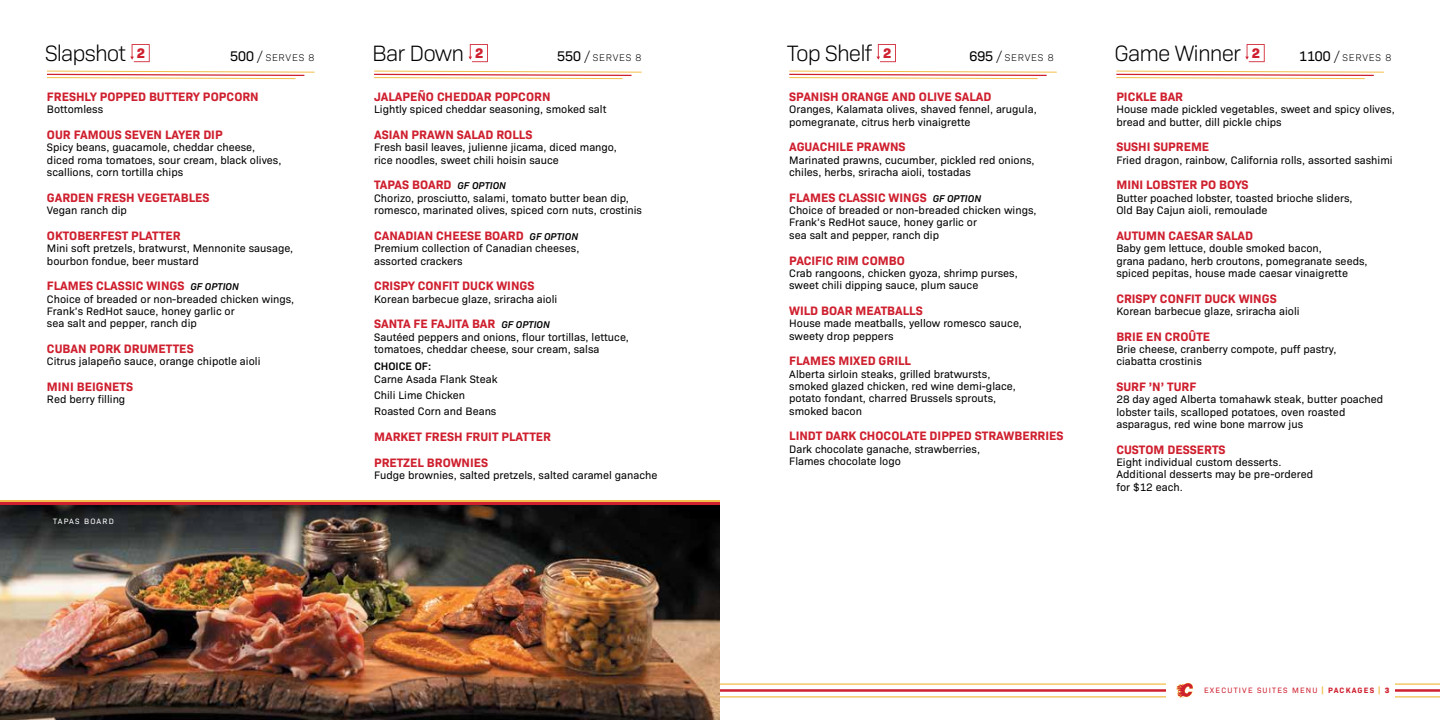
<style>
.page{position:relative;width:1440px;height:720px;background:#fff}
.page>*{position:absolute;margin:0;border:0;box-sizing:border-box;transform-origin:0 0}
.t1{font:300 22.5px "Bio Sans";letter-spacing:-.04em;color:#000}
.t2{font:700 12.38px/25.6px "Bio Sans";color:#cf202f}
.t3{font:11px/12.4px "Bio Sans";color:#000}
.t4{font:600 11px "Bio Sans";color:#000}
.t5{font:300 9.88px "Bio Sans";letter-spacing:.08em;color:#000}
.t6{font:7.88px "Bio Sans";letter-spacing:.15em;color:#cf202f}
.t7{font:7.88px "Bio Sans";letter-spacing:.15em;color:#fff}
.s1{font-weight:800;font-size:14px;color:#cf202f}
.s2{font-weight:400;font-size:14.12px}
.s3{font-size:14.12px}
.s4{font-weight:600;font-style:italic;font-size:10px;color:#000}
.s5{font-weight:800;color:#f3bd48}
.s6{font-weight:700}
.s7{font-weight:800}
</style>
<div class="page">
<hr style="left:720px;top:689px;width:720px;height:3px;background:#cf202f">
<hr style="left:720px;top:696px;width:720px;height:2px;background:#f3bd48">
<hr style="left:720px;top:683px;width:720px;height:2px;background:#f3bd48">
<div style="left:1167px;top:678px;width:228px;height:28px;background:#fff"></div>
<svg style="left:1176px;top:683px;width:17px;height:15px"></svg>
<img style="left:0;top:506px;width:720px;height:214px">
<svg style="left:130px;top:44px;width:20px;height:18px"></svg>
<svg style="left:468px;top:44px;width:20px;height:18px"></svg>
<svg style="left:877px;top:44px;width:19px;height:18px"></svg>
<svg style="left:1245px;top:44px;width:20px;height:18px"></svg>
<svg style="left:47px;top:70px;width:268px;height:9px"></svg>
<svg style="left:374px;top:70px;width:268px;height:9px"></svg>
<svg style="left:789px;top:70px;width:268px;height:9px"></svg>
<svg style="left:1116px;top:70px;width:268px;height:9px"></svg>
<h1 class="t1" style="left:45px;top:37px;width:102px">Slapshot <span class="s1">2</span></h1>
<p class="t5" style="left:230px;top:50px;width:86px"><span class="s2">500</span> <span class="s3">/</span> SERVES 8</p>
<h1 class="t1" style="left:372px;top:37px;width:113px">Bar Down <span class="s1">2</span></h1>
<p class="t5" style="left:557px;top:50px;width:86px"><span class="s2">550</span> <span class="s3">/</span> SERVES 8</p>
<p class="t2" style="left:47px;top:83px;width:213px">FRESHLY POPPED BUTTERY POPCORN</p>
<p class="t3" style="left:47px;top:102px;width:58px">Bottomless</p>
<p class="t2" style="left:47px;top:121px;width:177px">OUR FAMOUS SEVEN LAYER DIP</p>
<p class="t3" style="left:47px;top:140px;width:236px">Spicy beans, guacamole, cheddar cheese, diced roma tomatoes, sour cream, black olives, scallions, corn tortilla chips</p>
<p class="t2" style="left:47px;top:184px;width:164px">GARDEN FRESH VEGETABLES</p>
<p class="t3" style="left:47px;top:203px;width:81px">Vegan ranch dip</p>
<p class="t2" style="left:47px;top:222px;width:135px">OKTOBERFEST PLATTER</p>
<p class="t3" style="left:47px;top:241px;width:248px">Mini soft pretzels, bratwurst, Mennonite sausage, bourbon fondue, beer mustard</p>
<p class="t2" style="left:47px;top:272px;width:194px">FLAMES CLASSIC WINGS <span class="s4">GF OPTION</span></p>
<p class="t3" style="left:47px;top:292px;width:249px">Choice of breaded or non-breaded chicken wings,<br>Frank’s RedHot sauce, honey garlic or<br>sea salt and pepper, ranch dip</p>
<p class="t2" style="left:47px;top:335px;width:148px">CUBAN PORK DRUMETTES</p>
<p class="t3" style="left:47px;top:354px;width:215px">Citrus jalapeño sauce, orange chipotle aioli</p>
<p class="t2" style="left:47px;top:373px;width:88px">MINI BEIGNETS</p>
<p class="t3" style="left:47px;top:392px;width:80px">Red berry filling</p>
<p class="t2" style="left:374px;top:83px;width:178px">JALAPEÑO CHEDDAR POPCORN</p>
<p class="t3" style="left:374px;top:102px;width:234px">Lightly spiced cheddar seasoning, smoked salt</p>
<p class="t2" style="left:374px;top:121px;width:160px">ASIAN PRAWN SALAD ROLLS</p>
<p class="t3" style="left:374px;top:140px;width:244px">Fresh basil leaves, julienne jicama, diced mango, rice noodles, sweet chili hoisin sauce</p>
<p class="t2" style="left:374px;top:171px;width:134px">TAPAS BOARD <span class="s4">GF OPTION</span></p>
<p class="t3" style="left:374px;top:191px;width:269px">Chorizo, prosciutto, salami, tomato butter bean dip, romesco, marinated olives, spiced corn nuts, crostinis</p>
<p class="t2" style="left:374px;top:222px;width:206px">CANADIAN CHEESE BOARD <span class="s4">GF OPTION</span></p>
<p class="t3" style="left:374px;top:241px;width:207px">Premium collection of Canadian cheeses, assorted crackers</p>
<p class="t2" style="left:374px;top:272px;width:162px">CRISPY CONFIT DUCK WINGS</p>
<p class="t3" style="left:374px;top:292px;width:185px">Korean barbecue glaze, sriracha aioli</p>
<p class="t2" style="left:374px;top:310px;width:177px">SANTA FE FAJITA BAR <span class="s4">GF OPTION</span></p>
<p class="t3" style="left:374px;top:330px;width:256px">Sautéed peppers and onions, flour tortillas, lettuce, tomatoes, cheddar cheese, sour cream, salsa</p>
<p class="t4" style="left:374px;top:358px;width:59px">CHOICE OF:</p>
<p class="t3" style="left:374px;top:370px;width:125px;line-height:16.2px">Carne Asada Flank Steak<br>Chili Lime Chicken<br>Roasted Corn and Beans</p>
<p class="t2" style="left:374px;top:423px;width:178px">MARKET FRESH FRUIT PLATTER<br>PRETZEL BROWNIES</p>
<p class="t3" style="left:374px;top:468px;width:285px">Fudge brownies, salted pretzels, salted caramel ganache</p>
<p class="t7" style="left:53px;top:516px;width:62px">TAPAS BOARD</p>
<h1 class="t1" style="left:787px;top:37px;width:106px">Top Shelf <span class="s1">2</span></h1>
<p class="t5" style="left:969px;top:50px;width:86px"><span class="s2">695</span> <span class="s3">/</span> SERVES 8</p>
<h1 class="t1" style="left:1114px;top:37px;width:147px">Game Winner <span class="s1">2</span></h1>
<p class="t5" style="left:1299px;top:50px;width:94px"><span class="s2">1100</span> <span class="s3">/</span> SERVES 8</p>
<p class="t2" style="left:789px;top:83px;width:204px">SPANISH ORANGE AND OLIVE SALAD</p>
<p class="t3" style="left:789px;top:102px;width:249px">Oranges, Kalamata olives, shaved fennel, arugula, pomegranate, citrus herb vinaigrette</p>
<p class="t2" style="left:789px;top:133px;width:118px">AGUACHILE PRAWNS</p>
<p class="t3" style="left:789px;top:153px;width:247px">Marinated prawns, cucumber, pickled red onions, chiles, herbs, sriracha aioli, tostadas</p>
<p class="t2" style="left:789px;top:184px;width:194px">FLAMES CLASSIC WINGS <span class="s4">GF OPTION</span></p>
<p class="t3" style="left:789px;top:203px;width:249px">Choice of breaded or non-breaded chicken wings,<br>Frank’s RedHot sauce, honey garlic or<br>sea salt and pepper, ranch dip</p>
<p class="t2" style="left:789px;top:246px;width:117px">PACIFIC RIM COMBO</p>
<p class="t3" style="left:789px;top:266px;width:230px">Crab rangoons, chicken gyoza, shrimp purses, sweet chili dipping sauce, plum sauce</p>
<p class="t2" style="left:789px;top:297px;width:135px">WILD BOAR MEATBALLS</p>
<p class="t3" style="left:789px;top:316px;width:234px">House made meatballs, yellow romesco sauce, sweety drop peppers</p>
<p class="t2" style="left:789px;top:347px;width:123px">FLAMES MIXED GRILL</p>
<p class="t3" style="left:789px;top:367px;width:228px">Alberta sirloin steaks, grilled bratwursts, smoked glazed chicken, red wine demi-glace, potato fondant, charred Brussels sprouts, smoked bacon</p>
<p class="t2" style="left:789px;top:422px;width:276px">LINDT DARK CHOCOLATE DIPPED STRAWBERRIES</p>
<p class="t3" style="left:789px;top:442px;width:192px">Dark chocolate ganache, strawberries,<br>Flames chocolate logo</p>
<p class="t2" style="left:1116px;top:83px;width:68px">PICKLE BAR</p>
<p class="t3" style="left:1116px;top:102px;width:280px">House made pickled vegetables, sweet and spicy olives, bread and butter, dill pickle chips</p>
<p class="t2" style="left:1116px;top:133px;width:94px">SUSHI SUPREME</p>
<p class="t3" style="left:1116px;top:153px;width:278px">Fried dragon, rainbow, California rolls, assorted sashimi</p>
<p class="t2" style="left:1116px;top:171px;width:134px">MINI LOBSTER PO BOYS</p>
<p class="t3" style="left:1116px;top:191px;width:238px">Butter poached lobster, toasted brioche sliders,<br>Old Bay Cajun aioli, remoulade</p>
<p class="t2" style="left:1116px;top:222px;width:138px">AUTUMN CAESAR SALAD</p>
<p class="t3" style="left:1116px;top:241px;width:253px">Baby gem lettuce, double smoked bacon,<br>grana padano, herb croutons, pomegranate seeds, spiced pepitas, house made caesar vinaigrette</p>
<p class="t2" style="left:1116px;top:284px;width:162px">CRISPY CONFIT DUCK WINGS</p>
<p class="t3" style="left:1116px;top:304px;width:185px">Korean barbecue glaze, sriracha aioli</p>
<p class="t2" style="left:1116px;top:322px;width:95px">BRIE EN CROÛTE</p>
<p class="t3" style="left:1116px;top:342px;width:222px">Brie cheese, cranberry compote, puff pastry, ciabatta crostinis</p>
<p class="t2" style="left:1116px;top:373px;width:81px">SURF ’N’ TURF</p>
<p class="t3" style="left:1116px;top:392px;width:268px">28 day aged Alberta tomahawk steak, butter poached lobster tails, scalloped potatoes, oven roasted asparagus, red wine bone marrow jus</p>
<p class="t2" style="left:1116px;top:436px;width:111px">CUSTOM DESSERTS</p>
<p class="t3" style="left:1116px;top:455px;width:198px">Eight individual custom desserts.<br>Additional desserts may be pre-ordered for $12 each.</p>
<p class="t6" style="left:1204px;top:684px;width:187px">EXECUTIVE SUITES MENU <span class="s5">|</span> <span class="s6">PACKAGES</span> <span class="s5">|</span> <span class="s7">3</span></p>
</div>
